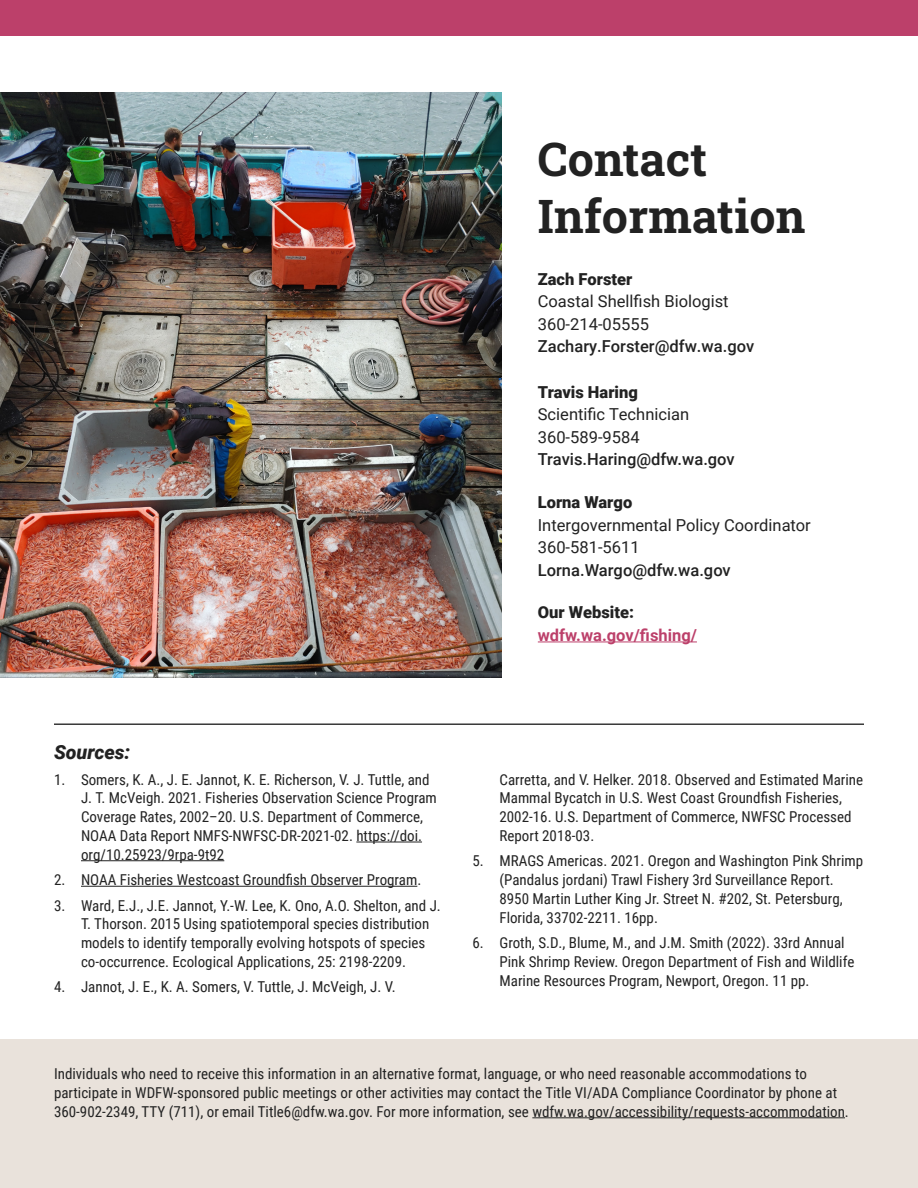
<style>
.page{position:relative;width:918px;height:1188px;background:#fff}
.page>*{position:absolute;margin:0;border:0;box-sizing:border-box;transform-origin:0 0}
.Heading_1{font:700 46.5px "Roboto Slab";color:#222}
.Heading_3__black{font:italic 900 19.5px "Roboto";color:#222}
.body{font:16.5px/22.5px "Roboto";color:#222}
.body-2{font:500 16.5px "Roboto";color:#222}
.body-3{font:900 16.5px "Roboto";color:#222}
.body-4{font:700 16.5px "Roboto";color:#bc406a}
.title_6{font:15px/18.8px "Roboto Condensed";color:#222}
.s1{font-weight:900}
.s2{font-weight:500}
</style>
<div class="page">
<hr style="left:538px;top:642px;width:159px;height:1px;background:#bc406a">
<hr style="left:356px;top:842px;width:66px;height:1px;background:#222">
<hr style="left:81px;top:860px;width:143px;height:1px;background:#222">
<hr style="left:81px;top:886px;width:336px;height:1px;background:#222">
<img style="left:0;top:93px;width:501px;height:585px">
<hr style="left:54px;top:723px;width:810px;height:2px;background:#383838">
<div style="left:0;top:1040px;width:917px;height:148px;background:#e9e2db"></div>
<hr style="left:532px;top:1117px;width:313px;height:1px;background:#222">
<div style="left:0;top:0;width:918px;height:35px;background:#bc406a"></div>
<p class="Heading_1" style="left:538px;top:127px;width:171px">Contact</p>
<p class="Heading_1" style="left:538px;top:184px;width:269px">Information</p>
<p class="body" style="left:538px;top:267px;width:218px"><span class="s1">Zach Forster<br></span>Coastal Shellfish Biologist<br>360-214-05555<br><span class="s2">Zachary.Forster@dfw.wa.gov</span></p>
<p class="body-3" style="left:538px;top:380px;width:102px">Travis Haring</p>
<p class="body" style="left:538px;top:403px;width:153px">Scientific Technician</p>
<p class="body" style="left:538px;top:425px;width:103px">360-589-9584</p>
<p class="body-2" style="left:538px;top:448px;width:198px">Travis.Haring@dfw.wa.gov</p>
<p class="body-3" style="left:538px;top:491px;width:96px">Lorna Wargo</p>
<p class="body" style="left:538px;top:513px;width:275px">Intergovernmental Policy Coordinator</p>
<p class="body" style="left:538px;top:535px;width:103px">360-581-5611</p>
<p class="body-2" style="left:538px;top:558px;width:194px">Lorna.Wargo@dfw.wa.gov</p>
<p class="body-3" style="left:538px;top:601px;width:98px">Our Website:</p>
<p class="body-4" style="left:538px;top:623px;width:161px">wdfw.wa.gov/fishing/</p>
<p class="Heading_3__black" style="left:54px;top:739px;width:78px">Sources:</p>
<p class="title_6" style="left:81px;top:769px;width:357px;text-indent:-27px">1. Somers, K. A., J. E. Jannot, K. E. Richerson, V. J. Tuttle, and J. T. McVeigh. 2021. Fisheries Observation Science Program Coverage Rates, 2002–20. U.S. Department of Commerce, NOAA Data Report NMFS-NWFSC-DR-2021-02. https://doi. org/10.25923/9rpa-9t92</p>
<p class="title_6" style="left:54px;top:870px;width:369px">2. NOAA Fisheries Westcoast Groundfish Observer Program.</p>
<p class="title_6" style="left:81px;top:895px;width:361px;text-indent:-27px">3. Ward, E.J., J.E. Jannot, Y.-W. Lee, K. Ono, A.O. Shelton, and J.<br>T. Thorson. 2015 Using spatiotemporal species distribution models to identify temporally evolving hotspots of species co-occurrence. Ecological Applications, 25: 2198-2209.</p>
<p class="title_6" style="left:54px;top:977px;width:343px">4. Jannot, J. E., K. A. Somers, V. Tuttle, J. McVeigh, J. V.</p>
<p class="title_6" style="left:500px;top:769px;width:365px">Carretta, and V. Helker. 2018. Observed and Estimated Marine Mammal Bycatch in U.S. West Coast Groundfish Fisheries, 2002-16. U.S. Department of Commerce, NWFSC Processed Report 2018-03.</p>
<p class="title_6" style="left:500px;top:851px;width:365px;text-indent:-27px">5. MRAGS Americas. 2021. Oregon and Washington Pink Shrimp (Pandalus jordani) Trawl Fishery 3rd Surveillance Report.<br>8950 Martin Luther King Jr. Street N. #202, St. Petersburg, Florida, 33702-2211. 16pp.</p>
<p class="title_6" style="left:500px;top:933px;width:357px;text-indent:-27px">6. Groth, S.D., Blume, M., and J.M. Smith (2022). 33rd Annual<br>Pink Shrimp Review. Oregon Department of Fish and Wildlife<br>Marine Resources Program, Newport, Oregon. 11 pp.</p>
<p class="title_6" style="left:54px;top:1064px;width:796px">Individuals who need to receive this information in an alternative format, language, or who need reasonable accommodations to participate in WDFW-sponsored public meetings or other activities may contact the Title VI/ADA Compliance Coordinator by phone at<br>360-902-2349, TTY (711), or email Title6@dfw.wa.gov. For more information, see wdfw.wa.gov/accessibility/requests-accommodation.</p>
</div>
